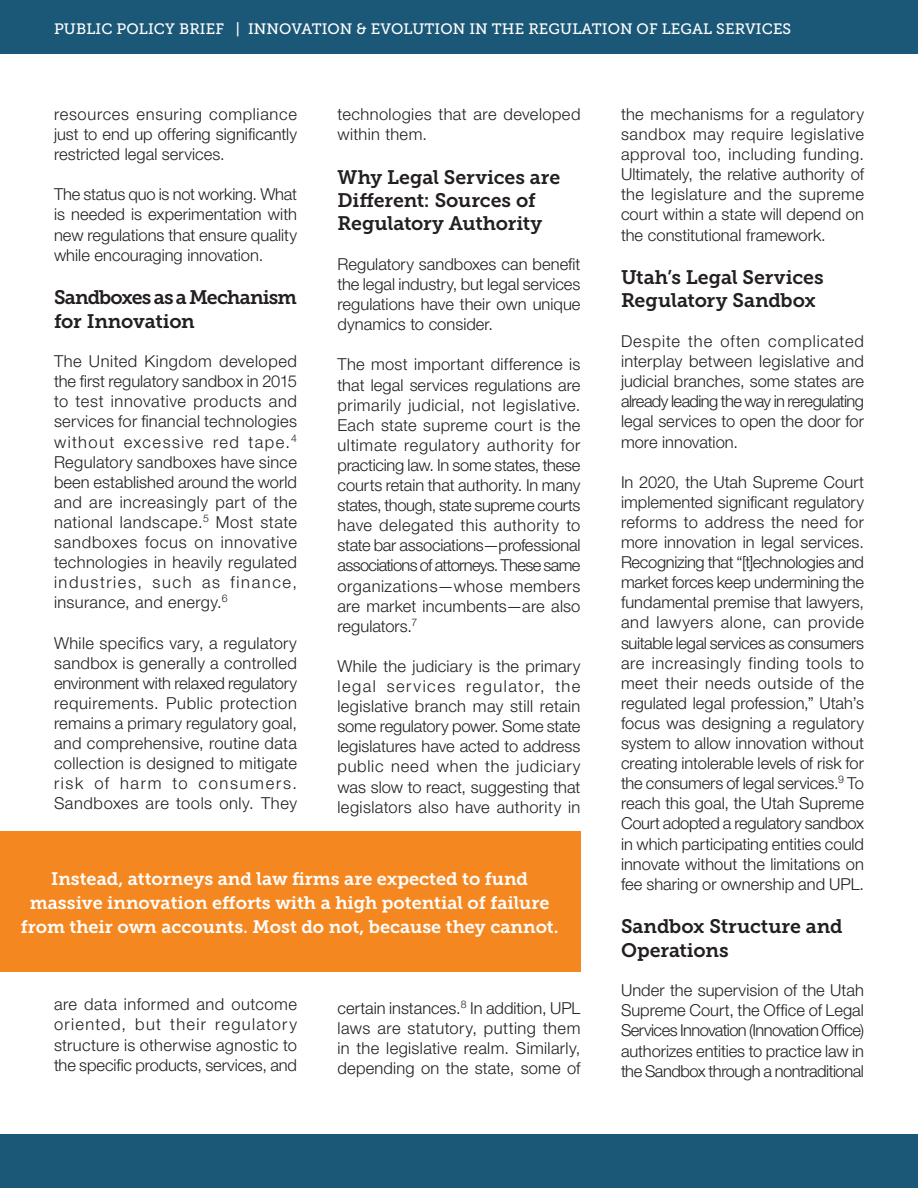
<style>
.page{position:relative;width:918px;height:1188px;background:#fff}
.page>*{position:absolute;margin:0;border:0;box-sizing:border-box;transform-origin:0 0}
.t1{font:19.5px/23.4px "Museo Slab 700";letter-spacing:-.01em;color:#231f20}
.t2{font:19.5px/23.4px "Museo Slab 700";letter-spacing:-.035em;color:#231f20}
.t3{font:18px/24px "Museo Slab 700";color:#fff;text-align:center}
.t4{font:300 16.5px/20.1px "Helvetica Neue LT Pro";letter-spacing:.005em;color:#231f20;text-align:justify}
.t5{font:300 16.5px/20.1px "Helvetica Neue LT Pro";letter-spacing:.025em;color:#231f20}
.t6{font:15px "Museo Slab 500";letter-spacing:.01em;color:#fff}
</style>
<div class="page">
<div style="left:0;top:1134px;width:918px;height:54px;background:#1b5877"></div>
<div style="left:0;top:0;width:918px;height:54px;background:#1b5877"></div>
<div style="left:0;top:832px;width:580px;height:140px;background:#f58721"></div>
<p class="t6" style="left:54px;top:20px;width:739px">PUBLIC POLICY BRIEF | INNOVATION &amp; EVOLUTION IN THE REGULATION OF LEGAL SERVICES</p>
<p class="t4" style="left:54px;top:104px;width:244px">resources ensuring compliance just to end up offering significantly restricted legal services.</p>
<p class="t4" style="left:54px;top:184px;width:245px">The status quo is not working. What is needed is experimentation with new regulations that ensure quality while encouraging innovation.</p>
<p class="t2" style="left:54px;top:286px;width:244px">Sandboxes as a Mechanism for Innovation</p>
<p class="t4" style="left:54px;top:351px;width:245px">The United Kingdom developed the first regulatory sandbox in 2015 to test innovative products and services for financial technologies without excessive red tape.<sup>4<br></sup>Regulatory sandboxes have since been established around the world and are increasingly part of the national landscape.<sup>5</sup> Most state sandboxes focus on innovative technologies in heavily regulated industries, such as finance, insurance, and energy.<sup>6</sup></p>
<p class="t4" style="left:54px;top:632px;width:245px">While specifics vary, a regulatory sandbox is generally a controlled environment with relaxed regulatory requirements. Public protection remains a primary regulatory goal, and comprehensive, routine data collection is designed to mitigate risk of harm to consumers.<br>Sandboxes are tools only. They</p>
<p class="t5" style="left:338px;top:104px;width:244px">technologies that are developed within them.</p>
<p class="t1" style="left:338px;top:165px;width:224px">Why Legal Services are<br>Different: Sources of<br>Regulatory Authority</p>
<p class="t4" style="left:338px;top:254px;width:245px">Regulatory sandboxes can benefit the legal industry, but legal services regulations have their own unique dynamics to consider.</p>
<p class="t4" style="left:338px;top:354px;width:245px">The most important difference is that legal services regulations are primarily judicial, not legislative.<br>Each state supreme court is the ultimate regulatory authority for practicing law. In some states, these courts retain that authority. In many states, though, state supreme courts have delegated this authority to state bar associations—professional associations of attorneys. These same organizations—whose members are market incumbents—are also regulators.<sup>7</sup></p>
<p class="t4" style="left:338px;top:656px;width:245px">While the judiciary is the primary legal services regulator, the legislative branch may still retain some regulatory power. Some state legislatures have acted to address public need when the judiciary was slow to react, suggesting that legislators also have authority in</p>
<p class="t3" style="left:21px;top:866px;width:539px">Instead, attorneys and law firms are expected to fund massive innovation efforts with a high potential of failure from their own accounts. Most do not, because they cannot.</p>
<p class="t4" style="left:54px;top:994px;width:245px">are data informed and outcome oriented, but their regulatory structure is otherwise agnostic to the specific products, services, and</p>
<p class="t4" style="left:338px;top:997px;width:245px">certain instances.<sup>8</sup> In addition, UPL laws are statutory, putting them in the legislative realm. Similarly, depending on the state, some of</p>
<p class="t4" style="left:621px;top:104px;width:245px">the mechanisms for a regulatory sandbox may require legislative approval too, including funding.<br>Ultimately, the relative authority of the legislature and the supreme court within a state will depend on the constitutional framework.</p>
<p class="t1" style="left:621px;top:266px;width:204px">Utah’s Legal Services<br>Regulatory Sandbox</p>
<p class="t4" style="left:621px;top:331px;width:245px">Despite the often complicated interplay between legislative and judicial branches, some states are already leading the way in reregulating legal services to open the door for more innovation.</p>
<p class="t4" style="left:621px;top:472px;width:245px">In 2020, the Utah Supreme Court implemented significant regulatory reforms to address the need for more innovation in legal services.<br>Recognizing that “[t]echnologies and market forces keep undermining the fundamental premise that lawyers, and lawyers alone, can provide suitable legal services as consumers are increasingly finding tools to meet their needs outside of the regulated legal profession,” Utah’s focus was designing a regulatory system to allow innovation without creating intolerable levels of risk for the consumers of legal services.<sup>9</sup> To reach this goal, the Utah Supreme Court adopted a regulatory sandbox in which participating entities could innovate without the limitations on fee sharing or ownership and UPL.</p>
<p class="t1" style="left:621px;top:915px;width:223px">Sandbox Structure and<br>Operations</p>
<p class="t4" style="left:621px;top:980px;width:245px">Under the supervision of the Utah Supreme Court, the Office of Legal Services Innovation (Innovation Office) authorizes entities to practice law in the Sandbox through a nontraditional</p>
</div>
